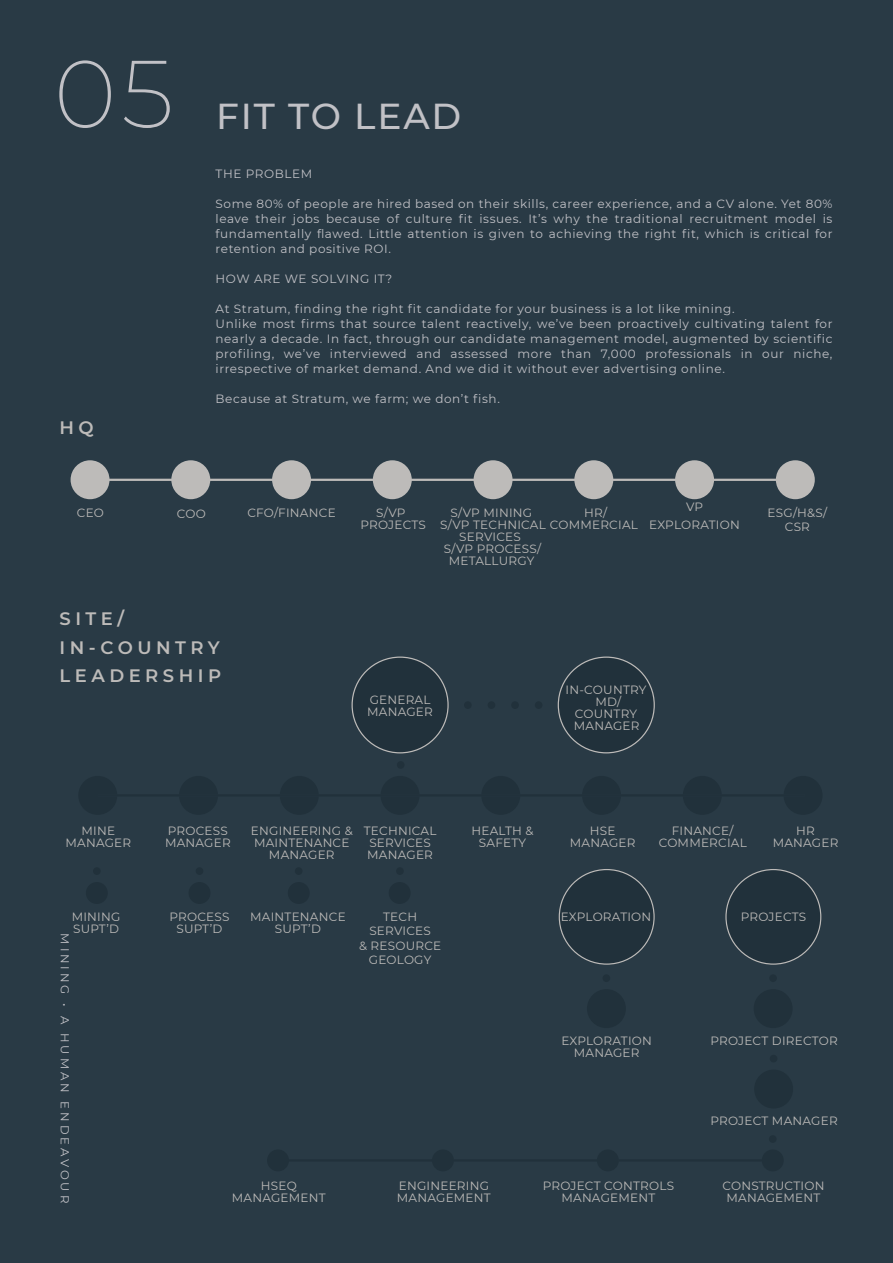
<style>
.page{position:relative;width:893px;height:1263px;background:#293a45}
.page>*{position:absolute;margin:0;border:0;box-sizing:border-box;transform-origin:0 0}
.t1{font:200 95.4px "Montserrat";color:#c1c1c6}
.t2{font:500 36px "Montserrat";letter-spacing:.05em;color:#c1c1c6}
.t3{font:600 18px/28.5px "Montserrat";letter-spacing:.25em;color:#bdbbb9}
.t4{font:12px/15px "Montserrat";letter-spacing:.05em;color:#c1c1c6;text-align:justify}
.t5{font:12px/12px "Montserrat";letter-spacing:.02em;color:#bdbbb9;text-align:center}
.t6{font:11.7px "Montserrat";letter-spacing:.25em;color:#c1c1c6}
</style>
<div class="page">
<hr style="left:89px;top:479px;width:706px;height:2px;background:#bdbbb9">
<div style="left:474px;top:460px;width:38px;height:39px;background:#bdbbb9;border-radius:50%"></div>
<div style="left:272px;top:460px;width:39px;height:39px;background:#bdbbb9;border-radius:50%"></div>
<div style="left:71px;top:460px;width:39px;height:39px;background:#bdbbb9;border-radius:50%"></div>
<div style="left:171px;top:460px;width:39px;height:39px;background:#bdbbb9;border-radius:50%"></div>
<div style="left:675px;top:460px;width:39px;height:39px;background:#bdbbb9;border-radius:50%"></div>
<div style="left:574px;top:460px;width:39px;height:39px;background:#bdbbb9;border-radius:50%"></div>
<div style="left:776px;top:460px;width:39px;height:39px;background:#bdbbb9;border-radius:50%"></div>
<div style="left:373px;top:460px;width:39px;height:39px;background:#bdbbb9;border-radius:50%"></div>
<div style="left:464px;top:701px;width:8px;height:8px;background:#21313b;border-radius:50%"></div>
<div style="left:488px;top:701px;width:7px;height:8px;background:#21313b;border-radius:50%"></div>
<div style="left:511px;top:701px;width:8px;height:8px;background:#21313b;border-radius:50%"></div>
<div style="left:535px;top:701px;width:7px;height:8px;background:#21313b;border-radius:50%"></div>
<div style="left:784px;top:776px;width:38px;height:39px;background:#21313b;border-radius:19px"></div>
<div style="left:602px;top:974px;width:8px;height:8px;background:#21313b;border-radius:50%"></div>
<div style="left:587px;top:989px;width:39px;height:39px;background:#21313b;border-radius:50%"></div>
<div style="left:769px;top:974px;width:8px;height:8px;background:#21313b;border-radius:50%"></div>
<div style="left:770px;top:1055px;width:7px;height:7px;background:#21313b;border-radius:50%"></div>
<div style="left:769px;top:1135px;width:8px;height:8px;background:#21313b;border-radius:50%"></div>
<div style="left:754px;top:989px;width:39px;height:39px;background:#21313b;border-radius:50%"></div>
<div style="left:754px;top:1069px;width:39px;height:39px;background:#21313b;border-radius:50%"></div>
<svg style="left:351px;top:656px;width:98px;height:97px"></svg>
<svg style="left:558px;top:656px;width:97px;height:97px"></svg>
<svg style="left:725px;top:869px;width:96px;height:96px"></svg>
<svg style="left:559px;top:869px;width:96px;height:96px"></svg>
<div style="left:86px;top:882px;width:22px;height:22px;background:#21313b;border-radius:50%"></div>
<div style="left:93px;top:867px;width:8px;height:8px;background:#21313b;border-radius:50%"></div>
<div style="left:389px;top:882px;width:22px;height:22px;background:#21313b;border-radius:50%"></div>
<div style="left:396px;top:867px;width:8px;height:8px;background:#21313b;border-radius:50%"></div>
<div style="left:189px;top:882px;width:21px;height:22px;background:#21313b;border-radius:50%"></div>
<div style="left:196px;top:867px;width:7px;height:8px;background:#21313b;border-radius:50%"></div>
<div style="left:288px;top:882px;width:22px;height:22px;background:#21313b;border-radius:50%"></div>
<div style="left:295px;top:867px;width:7px;height:8px;background:#21313b;border-radius:50%"></div>
<div style="left:397px;top:761px;width:8px;height:8px;background:#21313b;border-radius:50%"></div>
<h1 class="t1" style="left:54px;top:30px;width:121px">05</h1>
<h3 class="t3" style="left:60px;top:413px;width:36px">HQ</h3>
<h2 class="t2" style="left:216px;top:91px;width:247px">FIT TO LEAD</h2>
<p class="t4" style="left:216px;top:165px;width:98px">THE PROBLEM</p>
<p class="t4" style="left:216px;top:195px;width:618px">Some 80% of people are hired based on their skills, career experience, and a CV alone. Yet 80% leave their jobs because of culture fit issues. It’s why the traditional recruitment model is fundamentally flawed. Little attention is given to achieving the right fit, which is critical for retention and positive ROI.</p>
<p class="t4" style="left:216px;top:270px;width:178px">HOW ARE WE SOLVING IT?</p>
<p class="t4" style="left:216px;top:300px;width:618px;text-align:left">At Stratum, finding the right fit candidate for your business is a lot like mining.<br>Unlike most firms that source talent reactively, we’ve been proactively cultivating talent for nearly a decade. In fact, through our candidate management model, augmented by scientific profiling, we’ve interviewed and assessed more than 7,000 professionals in our niche, irrespective of market demand. And we did it without ever advertising online.</p>
<p class="t4" style="left:216px;top:390px;width:286px">Because at Stratum, we farm; we don’t fish.</p>
<p class="t5" style="left:77px;top:506px;width:29px">CEO</p>
<p class="t5" style="left:177px;top:507px;width:31px">COO</p>
<p class="t5" style="left:247px;top:506px;width:90px">CFO/FINANCE</p>
<p class="t5" style="left:360px;top:506px;width:67px">S/VP<br>PROJECTS</p>
<p class="t5" style="left:440px;top:506px;width:199px;text-align:left;text-indent:144px">HR/<br>S/VP TECHNICAL COMMERCIAL</p>
<p class="t5" style="left:649px;top:498px;width:92px;line-height:17.7px">VP<br>EXPLORATION</p>
<p class="t5" style="left:768px;top:505px;width:61px;line-height:14.4px">ESG/H&amp;S/<br>CSR</p>
<p class="t5" style="left:451px;top:500px;width:83px;line-height:24px">S/VP MINING<br>SERVICES</p>
<p class="t5" style="left:444px;top:542px;width:99px">S/VP PROCESS/<br>METALLURGY</p>
<h3 class="t3" style="left:60px;top:604px;width:163px">SITE/<br>IN-COUNTRY<br>LEADERSHIP</h3>
<p class="t5" style="left:367px;top:693px;width:67px;text-align:left">GENERAL<br>MANAGER</p>
<p class="t5" style="left:565px;top:683px;width:83px">IN-COUNTRY<br>MD/<br>COUNTRY<br>MANAGER</p>
<p class="t5" style="left:66px;top:824px;width:67px">MINE<br>MANAGER</p>
<p class="t5" style="left:165px;top:824px;width:67px;text-align:left">PROCESS<br>MANAGER</p>
<p class="t5" style="left:251px;top:824px;width:103px">ENGINEERING &amp;<br>MAINTENANCE<br>MANAGER</p>
<p class="t5" style="left:364px;top:824px;width:74px;text-align:left">TECHNICAL<br>SERVICES<br>MANAGER</p>
<p class="t5" style="left:471px;top:824px;width:64px">HEALTH &amp;<br>SAFETY</p>
<p class="t5" style="left:570px;top:824px;width:67px">HSE<br>MANAGER</p>
<p class="t5" style="left:659px;top:824px;width:90px">FINANCE/<br>COMMERCIAL</p>
<p class="t5" style="left:773px;top:824px;width:67px">HR<br>MANAGER</p>
<p class="t5" style="left:72px;top:910px;width:50px;text-align:left">MINING<br>SUPT’D</p>
<p class="t6" style="left:73px;top:933px;width:271px;rotate:90deg">MINING • A HUMAN ENDEAVOUR</p>
<p class="t5" style="left:169px;top:910px;width:62px">PROCESS<br>SUPT’D</p>
<p class="t5" style="left:250px;top:910px;width:97px">MAINTENANCE<br>SUPT’D</p>
<p class="t5" style="left:359px;top:909px;width:84px;line-height:14.4px">TECH<br>SERVICES<br>&amp; RESOURCE<br>GEOLOGY</p>
<p class="t5" style="left:561px;top:910px;width:92px">EXPLORATION</p>
<p class="t5" style="left:741px;top:910px;width:67px">PROJECTS</p>
<p class="t5" style="left:232px;top:1179px;width:95px">HSEQ<br>MANAGEMENT</p>
<p class="t5" style="left:561px;top:1034px;width:92px">EXPLORATION<br>MANAGER</p>
<p class="t5" style="left:710px;top:1034px;width:129px">PROJECT DIRECTOR</p>
<p class="t5" style="left:710px;top:1114px;width:129px">PROJECT MANAGER</p>
<p class="t5" style="left:397px;top:1179px;width:95px;text-align:left">ENGINEERING<br>MANAGEMENT</p>
<p class="t5" style="left:543px;top:1179px;width:133px">PROJECT CONTROLS<br>MANAGEMENT</p>
<p class="t5" style="left:722px;top:1179px;width:104px">CONSTRUCTION<br>MANAGEMENT</p>
</div>
